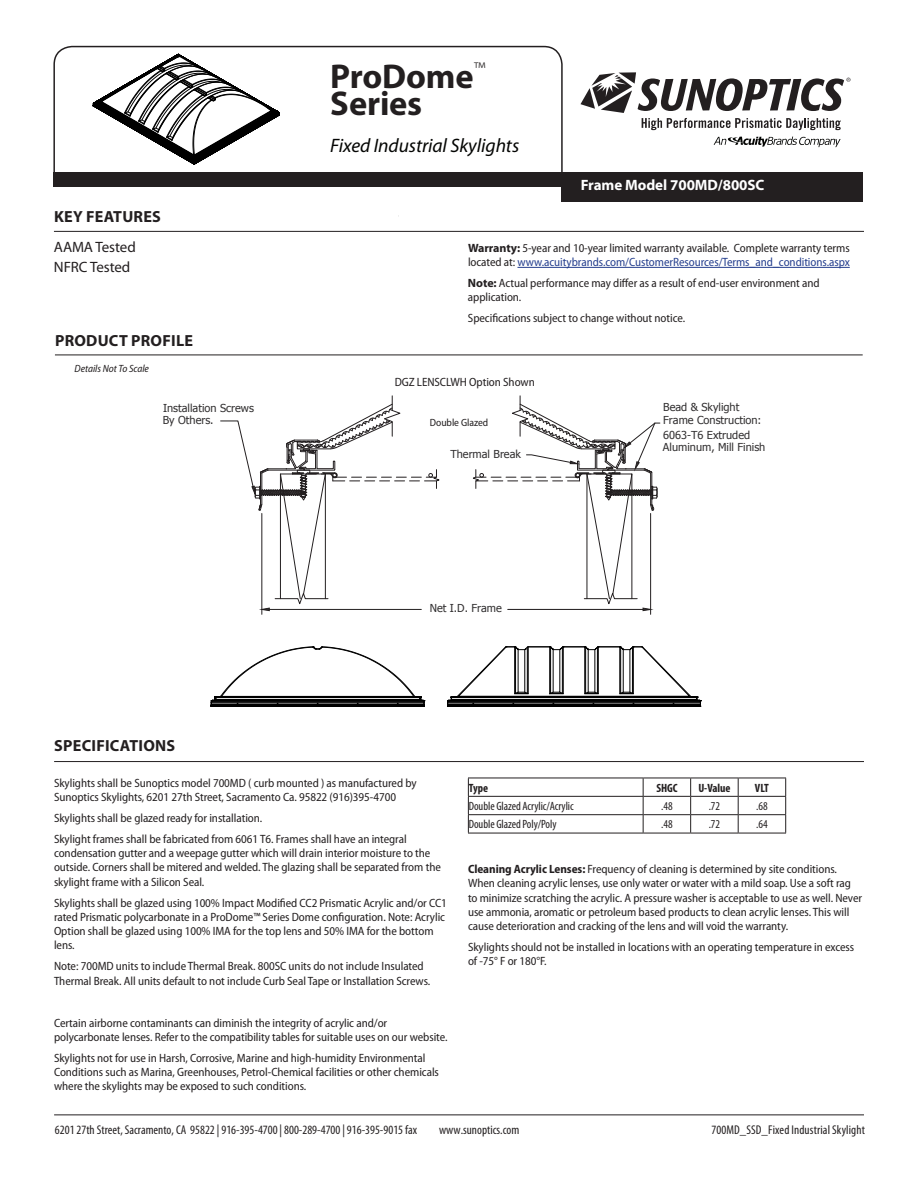
<style>
.page{position:relative;width:918px;height:1188px;background:#fff}
.page>*{position:absolute;margin:0;border:0;box-sizing:border-box;transform-origin:0 0}
.t1{font:700 34.5px/27px "Myriad Pro";letter-spacing:-.005em;color:#231f20}
.t2{font:italic 19.5px "Myriad Pro";letter-spacing:-.005em;color:#040503}
.t3{font:700 16.2px "Myriad Pro";letter-spacing:.015em;color:#231f20}
.t4{font:700 15px "Myriad Pro";letter-spacing:-.005em;color:#fff}
.t5{font:15px "Myriad Pro";letter-spacing:-.005em;color:#231f20}
.Page_2_address{font:condensed 12.75px "Myriad Pro";color:#231f20}
.Body_text{font:semi-condensed 12px/14.2px "Myriad Pro";letter-spacing:-.005em;color:#231f20}
.t6{font:condensed 12px "Myriad Pro";letter-spacing:-.005em;color:#231f20}
.t7{font:700 condensed 12px "Myriad Pro";letter-spacing:-.005em;color:#231f20}
.t8{font:10.95px/12.8px "Tahoma";color:#312f30}
.t9{font:italic semi-condensed 10.5px "Myriad Pro";letter-spacing:-.005em;color:#231f20}
.t10{font:semi-condensed 10.5px "Myriad Pro";letter-spacing:-.005em;color:#231f20}
.t11{font:5.1px "Tahoma";color:#000}
.s1{font-weight:700;font-stretch:normal}
.s2{color:#253f8e}
.s3{font-weight:700}
</style>
<div class="page">
<hr style="left:650px;top:513px;width:1px;height:101px;background:#231f20">
<hr style="left:261px;top:513px;width:1px;height:101px;background:#231f20">
<svg style="left:220px;top:395px;width:220px;height:216px"></svg>
<svg style="left:473px;top:395px;width:188px;height:216px"></svg>
<div style="left:53px;top:46px;width:510px;height:155px;border:2px solid #231f20;border-radius:18px"></div>
<div style="left:53px;top:172px;width:810px;height:29px;background:#231f20"></div>
<hr style="left:54px;top:761px;width:810px;height:1px;background:#231f20">
<div style="left:44px;top:187px;width:517px;height:31px;background:#fff"></div>
<hr style="left:54px;top:231px;width:810px;height:1px;background:#231f20">
<hr style="left:55px;top:355px;width:808px;height:1px;background:#231f20">
<hr style="left:54px;top:1114px;width:810px;height:1px;background:#231f20">
<hr style="left:468px;top:778px;width:175px;height:1px;background:#231f20">
<hr style="left:643px;top:778px;width:48px;height:1px;background:#231f20">
<hr style="left:691px;top:778px;width:47px;height:1px;background:#231f20">
<hr style="left:738px;top:778px;width:48px;height:1px;background:#231f20">
<hr style="left:468px;top:796px;width:175px;height:1px;background:#231f20">
<hr style="left:643px;top:796px;width:48px;height:1px;background:#231f20">
<hr style="left:691px;top:796px;width:47px;height:1px;background:#231f20">
<hr style="left:738px;top:796px;width:48px;height:1px;background:#231f20">
<hr style="left:468px;top:814px;width:175px;height:1px;background:#231f20">
<svg style="left:468px;top:778px;width:1px;height:55px"></svg>
<hr style="left:643px;top:814px;width:48px;height:1px;background:#231f20">
<svg style="left:643px;top:778px;width:1px;height:55px"></svg>
<hr style="left:691px;top:814px;width:47px;height:1px;background:#231f20">
<svg style="left:690px;top:778px;width:1px;height:55px"></svg>
<hr style="left:738px;top:814px;width:48px;height:1px;background:#231f20">
<svg style="left:738px;top:778px;width:1px;height:55px"></svg>
<svg style="left:785px;top:778px;width:1px;height:55px"></svg>
<hr style="left:468px;top:833px;width:175px;height:1px;background:#231f20">
<hr style="left:643px;top:833px;width:48px;height:1px;background:#231f20">
<hr style="left:691px;top:833px;width:47px;height:1px;background:#231f20">
<hr style="left:738px;top:833px;width:48px;height:1px;background:#231f20">
<hr style="left:517px;top:267px;width:333px;height:1px;background:#253f8e">
<svg style="left:714px;top:137px;width:127px;height:10px"></svg>
<svg style="left:580px;top:72px;width:271px;height:58px"></svg>
<svg style="left:93px;top:54px;width:187px;height:110px"></svg>
<svg style="left:211px;top:646px;width:214px;height:61px"></svg>
<svg style="left:447px;top:646px;width:255px;height:61px"></svg>
<p class="t1" style="left:330px;top:63px;width:157px">ProDome<sup>™<br></sup>Series</p>
<p class="t3" style="left:54px;top:208px;width:108px">KEY FEATURES</p>
<p class="t5" style="left:54px;top:239px;width:83px">AAMA Tested</p>
<p class="t5" style="left:54px;top:259px;width:78px">NFRC Tested</p>
<p class="t3" style="left:55px;top:331px;width:139px">PRODUCT PROFILE</p>
<p class="t9" style="left:75px;top:363px;width:76px">Details Not To Scale</p>
<p class="t8" style="left:163px;top:401px;width:93px">Installation Screws<br>By Others.</p>
<p class="t3" style="left:54px;top:736px;width:122px">SPECIFICATIONS</p>
<p class="t2" style="left:330px;top:135px;width:190px">Fixed Industrial Skylights</p>
<p class="t4" style="left:581px;top:177px;width:185px">Frame Model 700MD/800SC</p>
<p class="Body_text" style="left:468px;top:241px;width:383px"><span class="s1">Warranty:</span> 5-year and 10-year limited warranty available. Complete warranty terms located at: <span class="s2">www.acuitybrands.com/CustomerResources/Terms_and_conditions.aspx</span></p>
<p class="Body_text" style="left:468px;top:276px;width:353px"><span class="s1">Note:</span> Actual performance may differ as a result of end-user environment and application.</p>
<p class="Body_text" style="left:468px;top:312px;width:219px">Specifications subject to change without notice.</p>
<p class="Body_text" style="left:395px;top:376px;width:142px">DGZ LENSCLWH Option Shown</p>
<p class="t10" style="left:430px;top:417px;width:60px">Double Glazed</p>
<p class="t8" style="left:450px;top:447px;width:72px">Thermal Break</p>
<p class="t8" style="left:430px;top:601px;width:74px">Net I.D. Frame</p>
<p class="t8" style="left:663px;top:400px;width:100px;line-height:13.2px">Bead &amp; Skylight<br>Frame Construction:</p>
<p class="t8" style="left:663px;top:428px;width:104px">6063-T6 Extruded<br>Aluminum, Mill Finish</p>
<p class="Body_text" style="left:54px;top:776px;width:364px">Skylights shall be Sunoptics model 700MD ( curb mounted ) as manufactured by<br>Sunoptics Skylights, 6201 27th Street, Sacramento Ca. 95822 (916)395-4700</p>
<p class="Body_text" style="left:54px;top:811px;width:210px">Skylights shall be glazed ready for installation.</p>
<p class="Body_text" style="left:54px;top:832px;width:388px">Skylight frames shall be fabricated from 6061 T6. Frames shall have an integral condensation gutter and a weepage gutter which will drain interior moisture to the outside. Corners shall be mitered and welded. The glazing shall be separated from the skylight frame with a Silicon Seal.</p>
<p class="Body_text" style="left:54px;top:896px;width:394px">Skylights shall be glazed using 100% Impact Modified CC2 Prismatic Acrylic and/or CC1 rated Prismatic polycarbonate in a ProDome™ Series Dome configuration. Note: Acrylic Option shall be glazed using 100% IMA for the top lens and 50% IMA for the bottom lens.</p>
<p class="Body_text" style="left:54px;top:959px;width:378px">Note: 700MD units to include Thermal Break. 800SC units do not include Insulated<br>Thermal Break. All units default to not include Curb Seal Tape or Installation Screws.</p>
<p class="Body_text" style="left:54px;top:1016px;width:395px">Certain airborne contaminants can diminish the integrity of acrylic and/or polycarbonate lenses. Refer to the compatibility tables for suitable uses on our website.</p>
<p class="Body_text" style="left:54px;top:1051px;width:386px">Skylights not for use in Harsh, Corrosive, Marine and high-humidity Environmental<br>Conditions such as Marina, Greenhouses, Petrol-Chemical facilities or other chemicals where the skylights may be exposed to such conditions.</p>
<p class="t7" style="left:469px;top:781px;width:21px">Type</p>
<p class="t7" style="left:656px;top:781px;width:23px">SHGC</p>
<p class="t7" style="left:698px;top:781px;width:34px">U-Value</p>
<p class="t7" style="left:755px;top:781px;width:15px">VLT</p>
<p class="t6" style="left:469px;top:800px;width:106px">Double Glazed Acrylic/Acrylic</p>
<p class="t6" style="left:661px;top:800px;width:13px">.48</p>
<p class="t6" style="left:709px;top:800px;width:13px">.72</p>
<p class="t6" style="left:756px;top:800px;width:13px">.68</p>
<p class="t6" style="left:469px;top:818px;width:89px">Double Glazed Poly/Poly</p>
<p class="t6" style="left:661px;top:818px;width:13px">.48</p>
<p class="t6" style="left:709px;top:818px;width:13px">.72</p>
<p class="t6" style="left:756px;top:818px;width:13px">.64</p>
<p class="Body_text" style="left:468px;top:862px;width:396px"><span class="s3">Cleaning Acrylic Lenses:</span> Frequency of cleaning is determined by site conditions.<br>When cleaning acrylic lenses, use only water or water with a mild soap. Use a soft rag to minimize scratching the acrylic. A pressure washer is acceptable to use as well. Never use ammonia, aromatic or petroleum based products to clean acrylic lenses. This will cause deterioration and cracking of the lens and will void the warranty.</p>
<p class="Body_text" style="left:468px;top:940px;width:388px">Skylights should not be installed in locations with an operating temperature in excess of -75° F or 180°F.</p>
<p class="t11" style="left:817px;top:865px;width:38px">CC2 LENSCLWH</p>
<p class="Page_2_address" style="left:55px;top:1123px;width:364px">6201 27th Street, Sacramento, CA 95822 | 916-395-4700 | 800-289-4700 | 916-395-9015 fax</p>
<p class="Page_2_address" style="left:439px;top:1123px;width:82px">www.sunoptics.com</p>
<p class="Page_2_address" style="left:712px;top:1123px;width:155px">700MD_SSD_Fixed Industrial Skylight</p>
</div>
